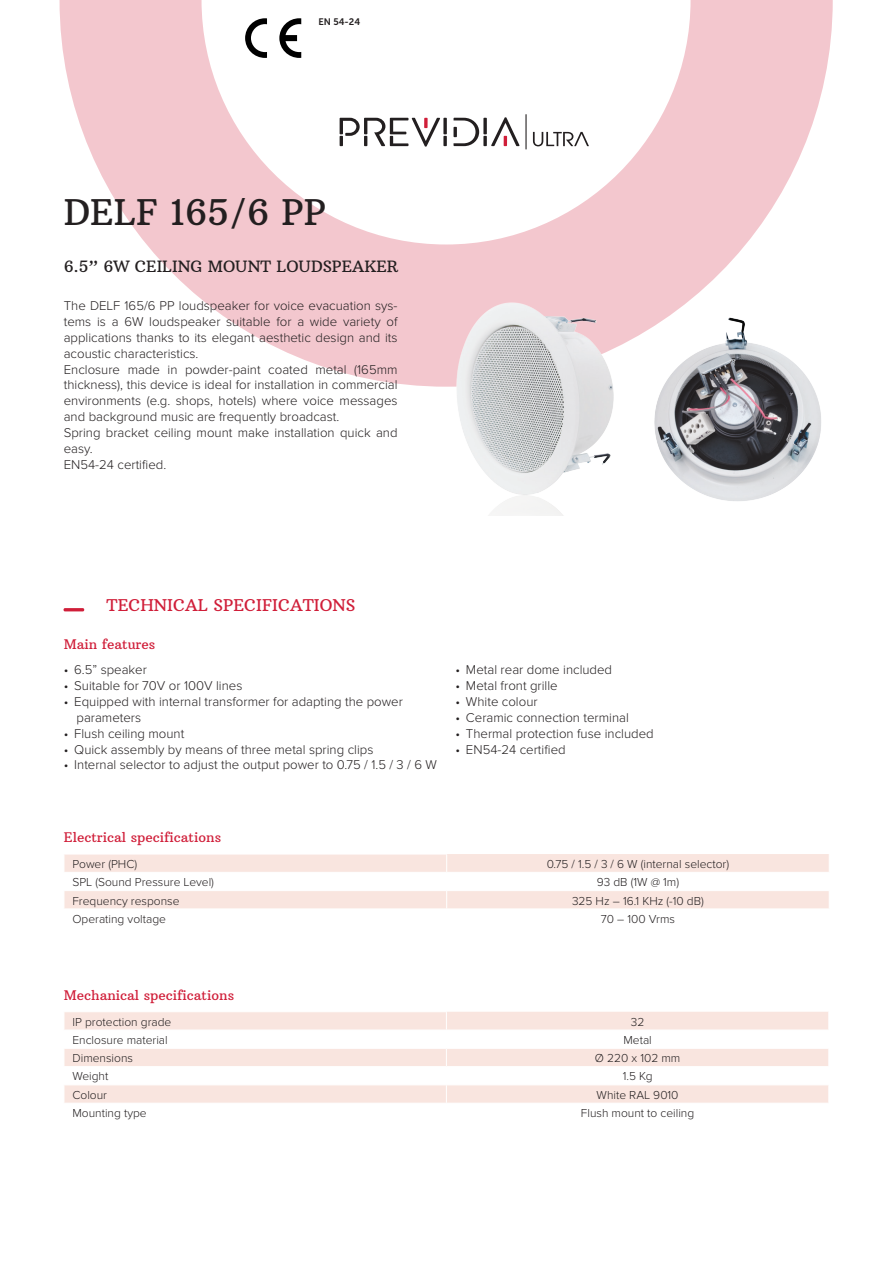
<style>
.page{position:relative;width:893px;height:1263px;background:#fff}
.page>*{position:absolute;margin:0;border:0;box-sizing:border-box;transform-origin:0 0}
.t1{font:36px "Arbutus Slab";color:#231f20}
.t2{font:16.5px "Arbutus Slab";color:#d01e39}
.t3{font:15.9px "Arbutus Slab";color:#231f20}
.t4{font:13.5px "Arbutus Slab";color:#d01e39}
.t5{font:300 13.2px/15.9px "Proxima Nova";color:#231f20;text-align:justify}
.t6{font:300 12px "Proxima Nova";color:#231f20}
.t7{font:9.45px "Museo Sans 700";color:#231f20}
</style>
<div class="page">
<svg style="left:60px;top:0;width:773px;height:387px"></svg>
<img style="left:451px;top:300px;width:166px;height:215px">
<img style="left:644px;top:314px;width:184px;height:187px">
<svg style="left:64px;top:854px;width:765px;height:55px"></svg>
<hr style="left:64px;top:608px;width:20px;height:3px;background:#d01e39">
<svg style="left:65px;top:1012px;width:763px;height:91px;fill:#f9e5df"></svg>
<hr style="left:446px;top:1030px;width:383px;height:1px;background:#fff">
<hr style="left:446px;top:1048px;width:383px;height:1px;background:#fff">
<hr style="left:446px;top:1066px;width:383px;height:1px;background:#fff">
<hr style="left:446px;top:1084px;width:383px;height:1px;background:#fff">
<hr style="left:64px;top:1030px;width:382px;height:1px;background:#fff">
<hr style="left:64px;top:1048px;width:382px;height:1px;background:#fff">
<hr style="left:64px;top:1066px;width:382px;height:1px;background:#fff">
<hr style="left:64px;top:1084px;width:382px;height:1px;background:#fff">
<svg style="left:64px;top:1012px;width:1px;height:91px"></svg>
<svg style="left:446px;top:1012px;width:1px;height:91px"></svg>
<svg style="left:491px;top:117px;width:29px;height:29px"></svg>
<svg style="left:483px;top:136px;width:4px;height:10px"></svg>
<svg style="left:483px;top:118px;width:4px;height:16px"></svg>
<svg style="left:443px;top:136px;width:4px;height:10px"></svg>
<svg style="left:443px;top:118px;width:4px;height:16px"></svg>
<svg style="left:453px;top:118px;width:26px;height:28px"></svg>
<svg style="left:340px;top:118px;width:100px;height:29px"></svg>
<hr style="left:525px;top:114px;width:2px;height:35px;background:#231f20">
<svg style="left:533px;top:132px;width:56px;height:14px"></svg>
<svg style="left:245px;top:18px;width:22px;height:40px"></svg>
<svg style="left:279px;top:18px;width:22px;height:40px"></svg>
<p class="t7" style="left:318px;top:17px;width:43px">EN 54-24</p>
<p class="t1" style="left:64px;top:189px;width:264px">DELF 165/6 PP</p>
<p class="t3" style="left:64px;top:257px;width:336px">6.5” 6W CEILING MOUNT LOUDSPEAKER</p>
<p class="t5" style="left:64px;top:298px;width:335px">The DELF 165/6 PP loudspeaker for voice evacuation sys&shy;tems is a 6W loudspeaker suitable for a wide variety of applications thanks to its elegant aesthetic design and its acoustic characteristics.</p>
<p class="t5" style="left:64px;top:361px;width:335px">Enclosure made in powder-paint coated metal (165mm thickness), this device is ideal for installation in commercial environments (e.g. shops, hotels) where voice messages and background music are frequently broadcast.</p>
<p class="t5" style="left:64px;top:425px;width:335px">Spring bracket ceiling mount make installation quick and easy.</p>
<p class="t5" style="left:64px;top:456px;width:104px">EN54-24 certified.</p>
<p class="t2" style="left:107px;top:595px;width:250px">TECHNICAL SPECIFICATIONS</p>
<p class="t4" style="left:64px;top:635px;width:93px">Main features</p>
<p class="t5" style="left:64px;top:662px;width:85px">• 6.5” speaker</p>
<p class="t5" style="left:64px;top:678px;width:180px">• Suitable for 70V or 100V lines</p>
<p class="t5" style="left:77px;top:694px;width:328px;text-indent:-13px">• Equipped with internal transformer for adapting the power parameters</p>
<p class="t5" style="left:64px;top:725px;width:122px">• Flush ceiling mount</p>
<p class="t5" style="left:64px;top:741px;width:311px">• Quick assembly by means of three metal spring clips</p>
<p class="t5" style="left:64px;top:757px;width:375px">• Internal selector to adjust the output power to 0.75 / 1.5 / 3 / 6 W</p>
<p class="t5" style="left:455px;top:662px;width:158px">• Metal rear dome included</p>
<p class="t5" style="left:455px;top:678px;width:104px">• Metal front grille</p>
<p class="t5" style="left:455px;top:694px;width:84px">• White colour</p>
<p class="t5" style="left:455px;top:710px;width:175px">• Ceramic connection terminal</p>
<p class="t5" style="left:455px;top:725px;width:200px">• Thermal protection fuse included</p>
<p class="t5" style="left:455px;top:741px;width:112px">• EN54-24 certified</p>
<p class="t4" style="left:64px;top:829px;width:159px">Electrical specifications</p>
<p class="t6" style="left:72px;top:857px;width:66px">Power (PHC)</p>
<p class="t6" style="left:547px;top:857px;width:184px">0.75 / 1.5 / 3 / 6 W (internal selector)</p>
<p class="t6" style="left:72px;top:875px;width:143px">SPL (Sound Pressure Level)</p>
<p class="t6" style="left:597px;top:875px;width:84px">93 dB (1W @ 1m)</p>
<p class="t6" style="left:72px;top:894px;width:109px">Frequency response</p>
<p class="t6" style="left:572px;top:894px;width:133px">325 Hz – 16.1 KHz (-10 dB)</p>
<p class="t6" style="left:72px;top:912px;width:95px">Operating voltage</p>
<p class="t6" style="left:601px;top:912px;width:76px">70 – 100 Vrms</p>
<p class="t4" style="left:64px;top:986px;width:172px">Mechanical specifications</p>
<p class="t6" style="left:72px;top:1015px;width:100px">IP protection grade</p>
<p class="t6" style="left:631px;top:1015px;width:15px">32</p>
<p class="t6" style="left:72px;top:1033px;width:97px">Enclosure material</p>
<p class="t6" style="left:623px;top:1033px;width:30px">Metal</p>
<p class="t6" style="left:72px;top:1051px;width:62px">Dimensions</p>
<p class="t6" style="left:595px;top:1051px;width:87px">Ø 220 x 102 mm</p>
<p class="t6" style="left:72px;top:1069px;width:37px">Weight</p>
<p class="t6" style="left:623px;top:1069px;width:31px">1.5 Kg</p>
<p class="t6" style="left:72px;top:1088px;width:36px">Colour</p>
<p class="t6" style="left:597px;top:1088px;width:84px">White RAL 9010</p>
<p class="t6" style="left:72px;top:1106px;width:76px">Mounting type</p>
<p class="t6" style="left:581px;top:1106px;width:115px">Flush mount to ceiling</p>
</div>
